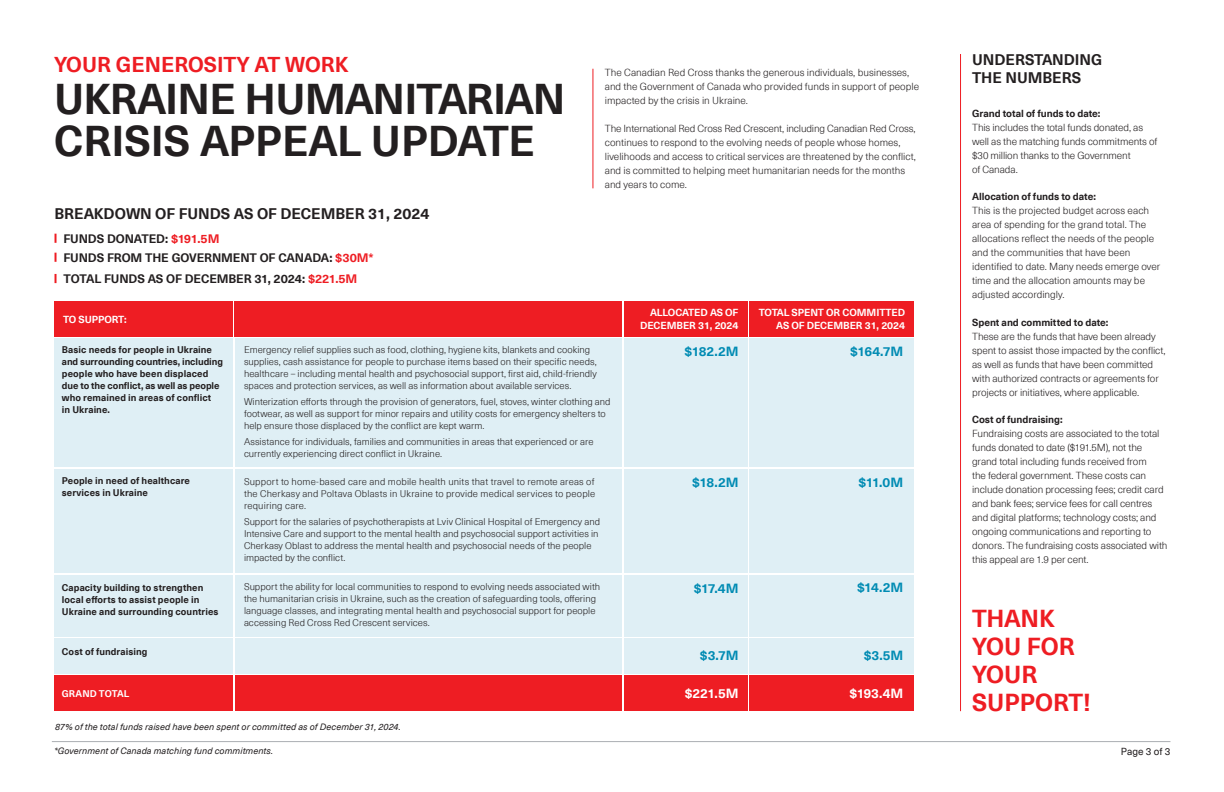
<style>
.page{position:relative;width:1224px;height:792px;background:#fff}
.page>*{position:absolute;margin:0;border:0;box-sizing:border-box;transform-origin:0 0}
.t1{font:700 42px/42px "Neue Haas Unica Pro";letter-spacing:-.015em;color:#231f20}
.t2{font:700 24px/28px "Neue Haas Unica Pro";color:#ee1d23}
.t3{font:700 21px "Neue Haas Unica Pro";color:#ee1d23}
.t4{font:700 15px/18px "Neue Haas Unica Pro";color:#231f20}
.t5{font:700 13px "Neue Haas Unica Pro";letter-spacing:-.025em;color:#008bb3}
.t6{font:700 13px "Neue Haas Unica Pro";letter-spacing:-.02em;color:#fff}
.t7{font:700 12px "Neue Haas Unica Pro";letter-spacing:-.01em;color:#231f20}
.t8{font:300 10px/14px "Neue Haas Unica Pro";letter-spacing:-.005em;color:#231f20}
.t9{font:700 10px/13.5px "Neue Haas Unica Pro";letter-spacing:-.005em;color:#fff;text-align:right}
.t10{font:10px "Neue Haas Unica Pro";color:#231f20}
.t11{font:300 9.5px/12px "Neue Haas Unica Pro";letter-spacing:.005em;color:#231f20}
.t12{font:700 9.5px/12px "Neue Haas Unica Pro";letter-spacing:.005em;color:#231f20}
.t13{font:700 9.5px "Neue Haas Unica Pro";color:#fff}
.t14{font:italic 9px "Neue Haas Unica Pro";letter-spacing:.01em;color:#231f20}
.s1{color:#ee1d23}
.s2{font-weight:700}
</style>
<div class="page">
<hr style="left:52px;top:741px;width:1118px;height:1px;background:#aaaeb2">
<div style="left:54px;top:301px;width:178px;height:36px;background:#ee1d23"></div>
<div style="left:624px;top:301px;width:123px;height:36px;background:#ee1d23"></div>
<div style="left:750px;top:301px;width:164px;height:36px;background:#ee1d23"></div>
<div style="left:234px;top:301px;width:388px;height:35px;background:#ee1d23"></div>
<div style="left:54px;top:339px;width:178px;height:128px;background:#dfeff5"></div>
<div style="left:54px;top:469px;width:178px;height:104px;background:#dfeff5"></div>
<div style="left:54px;top:575px;width:178px;height:61px;background:#dfeff5"></div>
<div style="left:54px;top:639px;width:178px;height:35px;background:#dfeff5"></div>
<div style="left:54px;top:676px;width:178px;height:35px;background:#ee1d23"></div>
<div style="left:624px;top:338px;width:123px;height:129px;background:#dfeff5"></div>
<div style="left:624px;top:469px;width:123px;height:104px;background:#dfeff5"></div>
<div style="left:624px;top:575px;width:123px;height:61px;background:#dfeff5"></div>
<div style="left:624px;top:639px;width:123px;height:35px;background:#dfeff5"></div>
<div style="left:624px;top:676px;width:123px;height:35px;background:#ee1d23"></div>
<div style="left:750px;top:338px;width:164px;height:129px;background:#dfeff5"></div>
<div style="left:750px;top:469px;width:164px;height:104px;background:#dfeff5"></div>
<div style="left:750px;top:575px;width:164px;height:61px;background:#dfeff5"></div>
<div style="left:750px;top:639px;width:164px;height:35px;background:#dfeff5"></div>
<div style="left:750px;top:676px;width:164px;height:35px;background:#ee1d23"></div>
<div style="left:235px;top:338px;width:387px;height:129px;background:#dfeff5"></div>
<div style="left:235px;top:469px;width:387px;height:104px;background:#dfeff5"></div>
<div style="left:235px;top:575px;width:387px;height:61px;background:#dfeff5"></div>
<div style="left:235px;top:639px;width:387px;height:35px;background:#dfeff5"></div>
<div style="left:235px;top:676px;width:387px;height:35px;background:#ee1d23"></div>
<hr style="left:592px;top:69px;width:1px;height:119px;background:#ee1d23">
<hr style="left:960px;top:54px;width:1px;height:657px;background:#ee1d23">
<svg style="left:55px;top:234px;width:2px;height:9px"></svg>
<svg style="left:55px;top:253px;width:2px;height:9px"></svg>
<svg style="left:55px;top:274px;width:2px;height:9px"></svg>
<p class="t3" style="left:54px;top:52px;width:296px">YOUR GENEROSITY AT WORK</p>
<p class="t1" style="left:54px;top:79px;width:513px">UKRAINE HUMANITARIAN<br>CRISIS APPEAL UPDATE</p>
<p class="t4" style="left:55px;top:205px;width:376px">BREAKDOWN OF FUNDS AS OF DECEMBER 31, 2024</p>
<p class="t7" style="left:63px;top:231px;width:158px">FUNDS DONATED: <span class="s1">$191.5M</span></p>
<p class="t7" style="left:63px;top:250px;width:312px">FUNDS FROM THE GOVERNMENT OF CANADA: <span class="s1">$30M*</span></p>
<p class="t7" style="left:63px;top:272px;width:295px">TOTAL FUNDS AS OF DECEMBER 31, 2024: <span class="s1">$221.5M</span></p>
<p class="t8" style="left:605px;top:66px;width:316px">The Canadian Red Cross thanks the generous individuals, businesses, and the Government of Canada who provided funds in support of people impacted by the crisis in Ukraine.</p>
<p class="t8" style="left:605px;top:122px;width:313px">The International Red Cross Red Crescent, including Canadian Red Cross, continues to respond to the evolving needs of people whose homes, livelihoods and access to critical services are threatened by the conflict, and is committed to helping meet humanitarian needs for the months and years to come.</p>
<p class="t9" style="left:63px;top:312px;width:65px">TO SUPPORT:</p>
<p class="t9" style="left:640px;top:306px;width:100px">ALLOCATED AS OF<br>DECEMBER 31, 2024</p>
<p class="t9" style="left:759px;top:306px;width:148px">TOTAL SPENT OR COMMITTED<br>AS OF DECEMBER 31, 2024</p>
<p class="t12" style="left:62px;top:344px;width:163px">Basic needs for people in Ukraine and surrounding countries, including people who have been displaced due to the conflict, as well as people who remained in areas of conflict<br>in Ukraine.</p>
<p class="t5" style="left:684px;top:344px;width:55px">$182.2M</p>
<p class="t5" style="left:850px;top:344px;width:54px">$164.7M</p>
<p class="t11" style="left:244px;top:344px;width:354px">Emergency relief supplies such as food, clothing, hygiene kits, blankets and cooking supplies, cash assistance for people to purchase items based on their specific needs, healthcare – including mental health and psychosocial support, first aid, child-friendly spaces and protection services, as well as information about available services.</p>
<p class="t11" style="left:244px;top:396px;width:368px">Winterization efforts through the provision of generators, fuel, stoves, winter clothing and footwear, as well as support for minor repairs and utility costs for emergency shelters to help ensure those displaced by the conflict are kept warm.</p>
<p class="t11" style="left:244px;top:436px;width:351px">Assistance for individuals, families and communities in areas that experienced or are currently experiencing direct conflict in Ukraine.</p>
<p class="t11" style="left:244px;top:476px;width:353px;text-align:justify">Support to home-based care and mobile health units that travel to remote areas of the Cherkasy and Poltava Oblasts in Ukraine to provide medical services to people requiring care.</p>
<p class="t11" style="left:244px;top:516px;width:358px">Support for the salaries of psychotherapists at Lviv Clinical Hospital of Emergency and Intensive Care and support to the mental health and psychosocial support activities in Cherkasy Oblast to address the mental health and psychosocial needs of the people impacted by the conflict.</p>
<p class="t5" style="left:692px;top:475px;width:48px">$18.2M</p>
<p class="t5" style="left:859px;top:475px;width:46px">$11.0M</p>
<p class="t12" style="left:62px;top:475px;width:130px">People in need of healthcare services in Ukraine</p>
<p class="t12" style="left:62px;top:582px;width:158px">Capacity building to strengthen local efforts to assist people in<br>Ukraine and surrounding countries</p>
<p class="t12" style="left:62px;top:645px;width:87px">Cost of fundraising</p>
<p class="t13" style="left:62px;top:688px;width:69px">GRAND TOTAL</p>
<p class="t11" style="left:244px;top:581px;width:358px">Support the ability for local communities to respond to evolving needs associated with the humanitarian crisis in Ukraine, such as the creation of safeguarding tools, offering language classes, and integrating mental health and psychosocial support for people accessing Red Cross Red Crescent services.</p>
<p class="t5" style="left:857px;top:579px;width:48px">$14.2M</p>
<p class="t5" style="left:694px;top:580px;width:46px">$17.4M</p>
<p class="t5" style="left:700px;top:647px;width:40px">$3.7M</p>
<p class="t6" style="left:685px;top:686px;width:55px">$221.5M</p>
<p class="t5" style="left:864px;top:647px;width:41px">$3.5M</p>
<p class="t6" style="left:849px;top:685px;width:55px">$193.4M</p>
<p class="t14" style="left:55px;top:721px;width:347px">87% of the total funds raised have been spent or committed as of December 31, 2024.</p>
<p class="t14" style="left:54px;top:746px;width:221px">*Government of Canada matching fund commitments.</p>
<p class="t4" style="left:972px;top:51px;width:132px">UNDERSTANDING<br>THE NUMBERS</p>
<p class="t8" style="left:972px;top:107px;width:187px"><span class="s2">Grand total of funds to date:<br></span>This includes the total funds donated, as well as the matching funds commitments of $30 million thanks to the Government<br>of Canada.</p>
<p class="t8" style="left:972px;top:190px;width:190px"><span class="s2">Allocation of funds to date:<br></span>This is the projected budget across each area of spending for the grand total. The allocations reflect the needs of the people and the communities that have been identified to date. Many needs emerge over time and the allocation amounts may be adjusted accordingly.</p>
<p class="t8" style="left:972px;top:316px;width:195px"><span class="s2">Spent and committed to date:<br></span>These are the funds that have been already spent to assist those impacted by the conflict, as well as funds that have been committed with authorized contracts or agreements for projects or initiatives, where applicable.</p>
<p class="t8" style="left:972px;top:413px;width:197px"><span class="s2">Cost of fundraising:<br></span>Fundraising costs are associated to the total funds donated to date ($191.5M), not the grand total including funds received from<br>the federal government. These costs can include donation processing fees; credit card and bank fees; service fees for call centres and digital platforms; technology costs; and ongoing communications and reporting to donors. The fundraising costs associated with this appeal are 1.9 per cent.</p>
<p class="t2" style="left:972px;top:605px;width:120px">THANK<br>YOU FOR<br>YOUR<br>SUPPORT!</p>
<p class="t10" style="left:1121px;top:745px;width:51px">Page 3 of 3</p>
</div>
